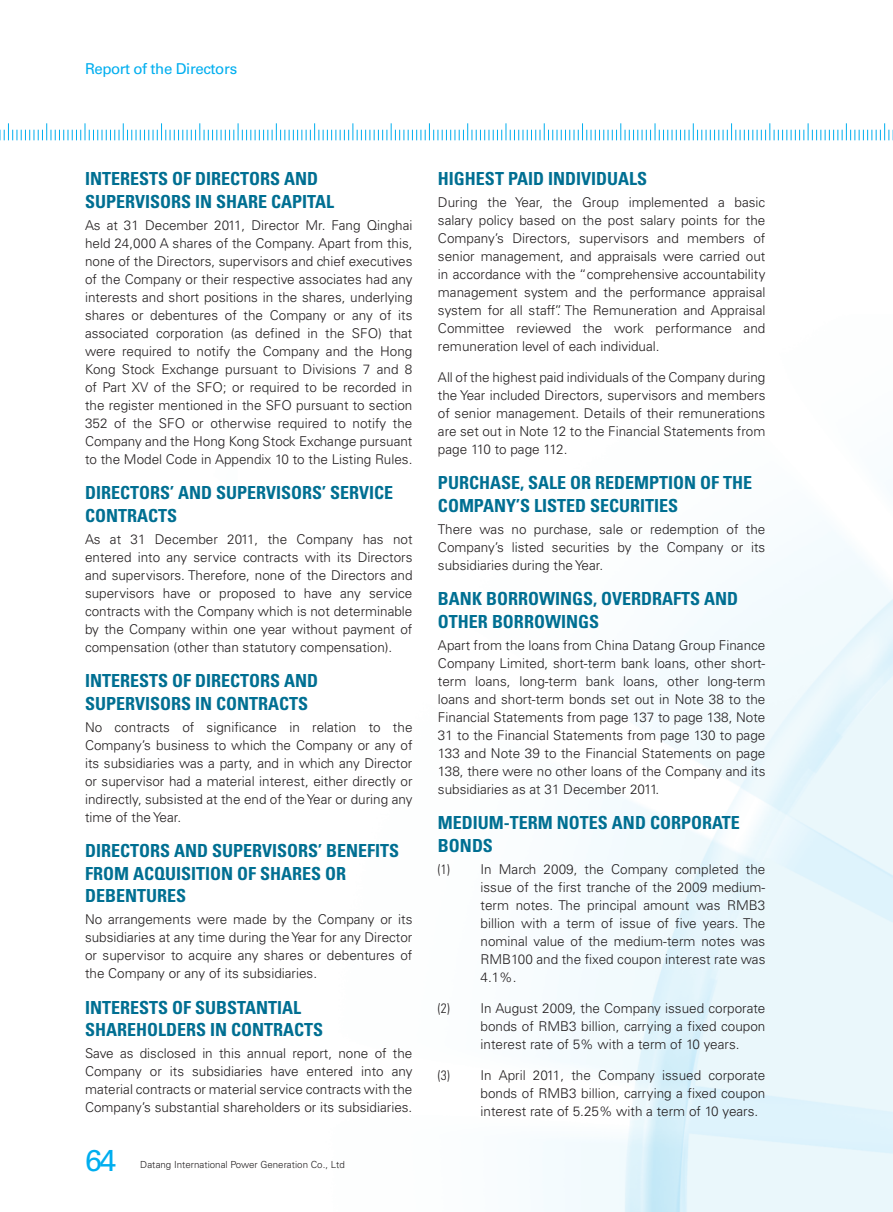
<style>
.page{position:relative;width:893px;height:1212px;background:#fff}
.page>*{position:absolute;margin:0;border:0;box-sizing:border-box;transform-origin:0 0}
.t1{font:30px "Univers LT Std";color:#00aeef}
.t2{font:700 condensed 18px/22.5px "Univers LT Std";color:#006f92}
.t3{font:15px "Univers LT Std";letter-spacing:-.025em;color:#00aeef}
.t4{font:300 13.5px/18px "Univers LT Std";color:#231f20;text-align:justify}
.t5{font:300 9.75px "Univers LT Std";color:#231f20}
.s1{font-stretch:condensed}
</style>
<div class="page">
<svg style="left:0;top:123px;width:893px;height:17px"></svg>
<p class="t3" style="left:85px;top:60px;width:154px">Report of the Directors</p>
<h2 class="t2" style="left:85px;top:167px;width:250px">INTERESTS OF DIRECTORS AND<br>SUPERVISORS IN SHARE CAPITAL</h2>
<p class="t4" style="left:85px;top:216px;width:329px">As at 31 December 2011, Director Mr. Fang Qinghai held 24,000 A shares of the Company. Apart from this, none of the Directors, supervisors and chief executives of the Company or their respective associates had any interests and short positions in the shares, underlying shares or debentures of the Company or any of its associated corporation (as defined in the SFO) that were required to notify the Company and the Hong Kong Stock Exchange pursuant to Divisions 7 and 8 of Part XV of the SFO; or required to be recorded in the register mentioned in the SFO pursuant to section 352 of the SFO or otherwise required to notify the Company and the Hong Kong Stock Exchange pursuant to the Model Code in Appendix 10 to the Listing Rules.</p>
<h2 class="t2" style="left:85px;top:481px;width:310px">DIRECTORS’ AND SUPERVISORS’ SERVICE<br>CONTRACTS</h2>
<p class="t4" style="left:85px;top:530px;width:329px">As at 31 December 2011, the Company has not entered into any service contracts with its Directors and supervisors. Therefore, none of the Directors and supervisors have or proposed to have any service contracts with the Company which is not determinable by the Company within one year without payment of compensation (other than statutory compensation).</p>
<h2 class="t2" style="left:85px;top:669px;width:235px">INTERESTS OF DIRECTORS AND<br>SUPERVISORS IN CONTRACTS</h2>
<p class="t4" style="left:85px;top:718px;width:329px">No contracts of significance in relation to the Company’s business to which the Company or any of its subsidiaries was a party, and in which any Director or supervisor had a material interest, either directly or indirectly, subsisted at the end of the Year or during any time of the Year.</p>
<h2 class="t2" style="left:85px;top:839px;width:316px">DIRECTORS AND SUPERVISORS’ BENEFITS<br>FROM ACQUISITION OF SHARES OR<br>DEBENTURES</h2>
<p class="t4" style="left:85px;top:911px;width:329px">No arrangements were made by the Company or its subsidiaries at any time during the Year for any Director or supervisor to acquire any shares or debentures of the Company or any of its subsidiaries.</p>
<h2 class="t2" style="left:85px;top:996px;width:240px">INTERESTS OF SUBSTANTIAL<br>SHAREHOLDERS IN CONTRACTS</h2>
<p class="t4" style="left:85px;top:1045px;width:329px">Save as disclosed in this annual report, none of the Company or its subsidiaries have entered into any material contracts or material service contracts with the Company’s substantial shareholders or its subsidiaries.</p>
<h1 class="t1" style="left:85px;top:1142px;width:33px">64</h1>
<p class="t5" style="left:140px;top:1159px;width:206px">Datang International Power Generation Co., Ltd</p>
<h2 class="t2" style="left:438px;top:167px;width:211px">HIGHEST PAID INDIVIDUALS</h2>
<p class="t4" style="left:438px;top:193px;width:329px">During the Year, the Group implemented a basic salary policy based on the post salary points for the Company’s Directors, supervisors and members of senior management, and appraisals were carried out in accordance with the “comprehensive accountability management system and the performance appraisal system for all staff”. The Remuneration and Appraisal Committee reviewed the work performance and remuneration level of each individual.</p>
<p class="t4" style="left:438px;top:368px;width:329px">All of the highest paid individuals of the Company during the Year included Directors, supervisors and members of senior management. Details of their remunerations are set out in Note 12 to the Financial Statements from page 110 to page 112.</p>
<h2 class="t2" style="left:438px;top:472px;width:316px">PURCHASE, SALE OR REDEMPTION OF THE<br>COMPANY’S LISTED SECURITIES</h2>
<p class="t4" style="left:438px;top:520px;width:329px">There was no purchase, sale or redemption of the Company’s listed securities by the Company or its subsidiaries during the Year.</p>
<h2 class="t2" style="left:438px;top:588px;width:302px">BANK BORROWINGS, OVERDRAFTS AND<br>OTHER BORROWINGS</h2>
<p class="t4" style="left:438px;top:636px;width:329px">Apart from the loans from China Datang Group Finance Company Limited, short-term bank loans, other short&shy;term loans, long-term bank loans, other long-term loans and short-term bonds set out in Note 38 to the Financial Statements from page 137 to page 138, Note 31 to the Financial Statements from page 130 to page 133 and Note 39 to the Financial Statements on page 138, there were no other loans of the Company and its subsidiaries as at 31 December 2011.</p>
<h2 class="t2" style="left:438px;top:812px;width:303px">MEDIUM-TERM NOTES AND CORPORATE<br>BONDS</h2>
<p class="t4" style="left:480px;top:860px;width:286px;text-indent:-43px"><span class="s1">(1)</span> In March 2009, the Company completed the issue of the first tranche of the 2009 medium&shy;term notes. The principal amount was RMB3 billion with a term of issue of five years. The nominal value of the medium-term notes was RMB100 and the fixed coupon interest rate was 4.1%.</p>
<p class="t4" style="left:480px;top:999px;width:286px;text-indent:-43px"><span class="s1">(2)</span> In August 2009, the Company issued corporate bonds of RMB3 billion, carrying a fixed coupon interest rate of 5% with a term of 10 years.</p>
<p class="t4" style="left:480px;top:1066px;width:286px;text-indent:-43px"><span class="s1">(3)</span> In April 2011, the Company issued corporate bonds of RMB3 billion, carrying a fixed coupon interest rate of 5.25% with a term of 10 years.</p>
</div>
